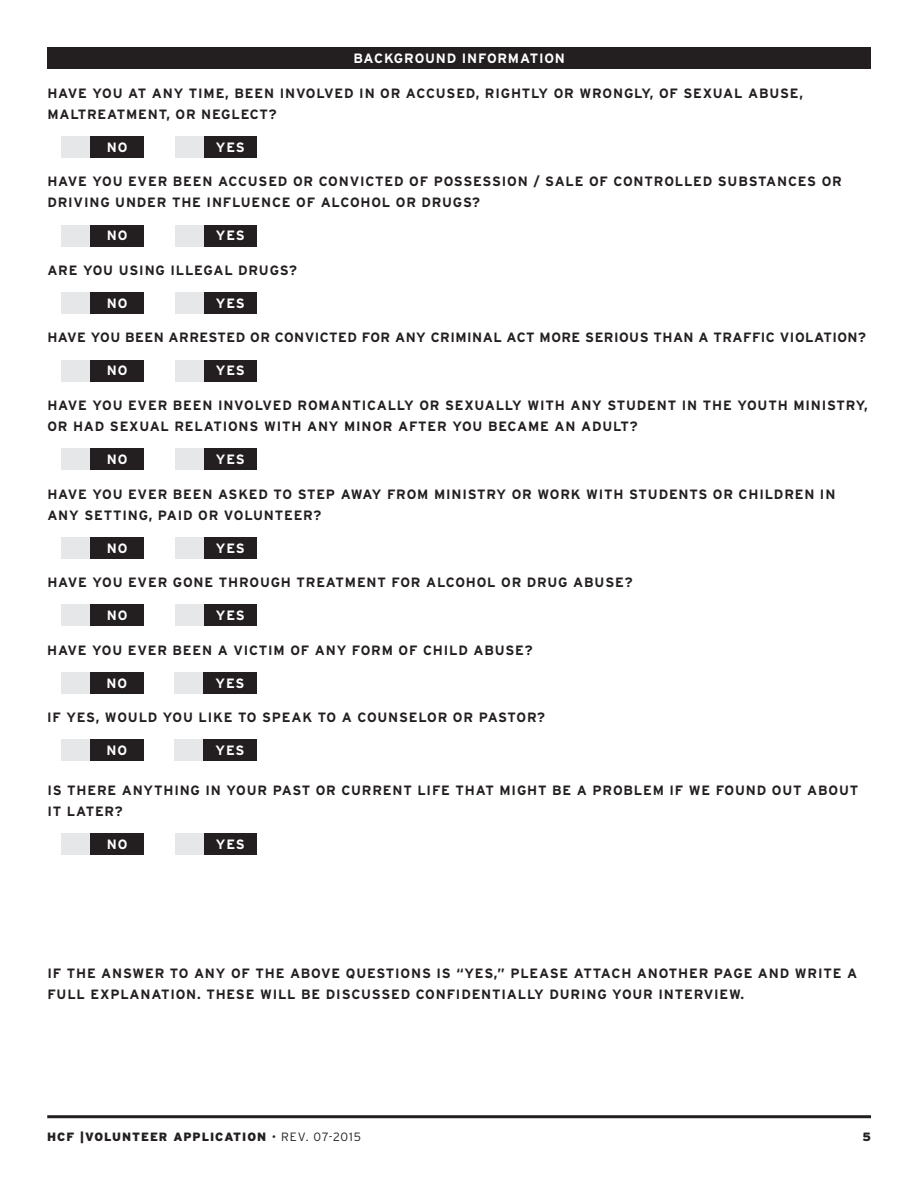
<style>
.page{position:relative;width:918px;height:1188px;background:#fff}
.page>*{position:absolute;margin:0;border:0;box-sizing:border-box;transform-origin:0 0}
.t1{font:700 13.5px/21px "Interstate";letter-spacing:.06em;color:#231f20}
.t2{font:700 13.5px "Interstate";letter-spacing:.035em;color:#231f20}
.t3{font:700 13.5px "Interstate";letter-spacing:.06em;color:#fff}
.t4{font:900 12px "Interstate";letter-spacing:.08em;color:#231f20}
.s1{font-weight:300}
</style>
<div class="page">
<hr style="left:47px;top:1115px;width:824px;height:3px;background:#231f20">
<div style="left:203px;top:136px;width:54px;height:22px;background:#231f20"></div>
<div style="left:203px;top:225px;width:54px;height:22px;background:#231f20"></div>
<div style="left:203px;top:448px;width:54px;height:22px;background:#231f20"></div>
<div style="left:203px;top:537px;width:54px;height:22px;background:#231f20"></div>
<div style="left:203px;top:833px;width:54px;height:22px;background:#231f20"></div>
<div style="left:203px;top:292px;width:54px;height:22px;background:#231f20"></div>
<div style="left:203px;top:672px;width:54px;height:22px;background:#231f20"></div>
<div style="left:203px;top:739px;width:54px;height:22px;background:#231f20"></div>
<div style="left:203px;top:604px;width:54px;height:22px;background:#231f20"></div>
<div style="left:203px;top:360px;width:54px;height:22px;background:#231f20"></div>
<div style="left:90px;top:136px;width:54px;height:22px;background:#231f20"></div>
<div style="left:90px;top:225px;width:54px;height:22px;background:#231f20"></div>
<div style="left:90px;top:448px;width:54px;height:22px;background:#231f20"></div>
<div style="left:90px;top:537px;width:54px;height:22px;background:#231f20"></div>
<div style="left:90px;top:833px;width:54px;height:22px;background:#231f20"></div>
<div style="left:90px;top:292px;width:54px;height:22px;background:#231f20"></div>
<div style="left:90px;top:672px;width:54px;height:22px;background:#231f20"></div>
<div style="left:90px;top:739px;width:54px;height:22px;background:#231f20"></div>
<div style="left:90px;top:604px;width:54px;height:22px;background:#231f20"></div>
<div style="left:90px;top:360px;width:54px;height:22px;background:#231f20"></div>
<div style="left:47px;top:48px;width:824px;height:21px;background:#231f20"></div>
<div style="left:175px;top:136px;width:28px;height:22px;background:#e6e7e9"></div>
<div style="left:175px;top:225px;width:28px;height:22px;background:#e6e7e9"></div>
<div style="left:175px;top:448px;width:28px;height:22px;background:#e6e7e9"></div>
<div style="left:175px;top:537px;width:28px;height:22px;background:#e6e7e9"></div>
<div style="left:175px;top:833px;width:28px;height:22px;background:#e6e7e9"></div>
<div style="left:175px;top:292px;width:28px;height:22px;background:#e6e7e9"></div>
<div style="left:174px;top:672px;width:29px;height:22px;background:#e6e7e9"></div>
<div style="left:174px;top:739px;width:29px;height:22px;background:#e6e7e9"></div>
<div style="left:175px;top:604px;width:28px;height:22px;background:#e6e7e9"></div>
<div style="left:175px;top:360px;width:28px;height:22px;background:#e6e7e9"></div>
<div style="left:62px;top:136px;width:28px;height:22px;background:#e6e7e9"></div>
<div style="left:62px;top:225px;width:28px;height:22px;background:#e6e7e9"></div>
<div style="left:62px;top:448px;width:28px;height:22px;background:#e6e7e9"></div>
<div style="left:62px;top:537px;width:28px;height:22px;background:#e6e7e9"></div>
<div style="left:62px;top:833px;width:28px;height:22px;background:#e6e7e9"></div>
<div style="left:62px;top:292px;width:28px;height:22px;background:#e6e7e9"></div>
<div style="left:61px;top:672px;width:29px;height:22px;background:#e6e7e9"></div>
<div style="left:61px;top:739px;width:29px;height:22px;background:#e6e7e9"></div>
<div style="left:62px;top:604px;width:28px;height:22px;background:#e6e7e9"></div>
<div style="left:62px;top:360px;width:28px;height:22px;background:#e6e7e9"></div>
<p class="t3" style="left:354px;top:51px;width:213px">BACKGROUND INFORMATION</p>
<p class="t1" style="left:47px;top:82px;width:757px">HAVE YOU AT ANY TIME, BEEN INVOLVED IN OR ACCUSED, RIGHTLY OR WRONGLY, OF SEXUAL ABUSE,<br>MALTREATMENT, OR NEGLECT?</p>
<p class="t3" style="left:107px;top:140px;width:22px">NO</p>
<p class="t3" style="left:216px;top:140px;width:30px">YES</p>
<p class="t1" style="left:47px;top:171px;width:796px">HAVE YOU EVER BEEN ACCUSED OR CONVICTED OF POSSESSION / SALE OF CONTROLLED SUBSTANCES OR<br>DRIVING UNDER THE INFLUENCE OF ALCOHOL OR DRUGS?</p>
<p class="t3" style="left:107px;top:228px;width:22px">NO</p>
<p class="t3" style="left:216px;top:228px;width:30px">YES</p>
<p class="t1" style="left:47px;top:260px;width:251px">ARE YOU USING ILLEGAL DRUGS?</p>
<p class="t3" style="left:107px;top:296px;width:22px">NO</p>
<p class="t3" style="left:216px;top:296px;width:30px">YES</p>
<p class="t2" style="left:47px;top:330px;width:820px">HAVE YOU BEEN ARRESTED OR CONVICTED FOR ANY CRIMINAL ACT MORE SERIOUS THAN A TRAFFIC VIOLATION?</p>
<p class="t3" style="left:107px;top:363px;width:22px">NO</p>
<p class="t3" style="left:216px;top:363px;width:30px">YES</p>
<p class="t1" style="left:47px;top:395px;width:822px">HAVE YOU EVER BEEN INVOLVED ROMANTICALLY OR SEXUALLY WITH ANY STUDENT IN THE YOUTH MINISTRY,<br>OR HAD SEXUAL RELATIONS WITH ANY MINOR AFTER YOU BECAME AN ADULT?</p>
<p class="t3" style="left:107px;top:452px;width:22px">NO</p>
<p class="t3" style="left:216px;top:452px;width:30px">YES</p>
<p class="t1" style="left:47px;top:483px;width:790px">HAVE YOU EVER BEEN ASKED TO STEP AWAY FROM MINISTRY OR WORK WITH STUDENTS OR CHILDREN IN<br>ANY SETTING, PAID OR VOLUNTEER?</p>
<p class="t3" style="left:107px;top:540px;width:22px">NO</p>
<p class="t3" style="left:216px;top:540px;width:30px">YES</p>
<p class="t1" style="left:47px;top:572px;width:587px">HAVE YOU EVER GONE THROUGH TREATMENT FOR ALCOHOL OR DRUG ABUSE?</p>
<p class="t3" style="left:107px;top:608px;width:22px">NO</p>
<p class="t3" style="left:216px;top:608px;width:30px">YES</p>
<p class="t1" style="left:47px;top:639px;width:487px">HAVE YOU EVER BEEN A VICTIM OF ANY FORM OF CHILD ABUSE?</p>
<p class="t3" style="left:107px;top:675px;width:22px">NO</p>
<p class="t3" style="left:216px;top:675px;width:30px">YES</p>
<p class="t1" style="left:47px;top:707px;width:500px">IF YES, WOULD YOU LIKE TO SPEAK TO A COUNSELOR OR PASTOR?</p>
<p class="t3" style="left:107px;top:743px;width:22px">NO</p>
<p class="t3" style="left:216px;top:743px;width:30px">YES</p>
<p class="t1" style="left:47px;top:780px;width:812px">IS THERE ANYTHING IN YOUR PAST OR CURRENT LIFE THAT MIGHT BE A PROBLEM IF WE FOUND OUT ABOUT<br>IT LATER?</p>
<p class="t3" style="left:107px;top:837px;width:22px">NO</p>
<p class="t3" style="left:216px;top:837px;width:30px">YES</p>
<p class="t1" style="left:47px;top:962px;width:811px">IF THE ANSWER TO ANY OF THE ABOVE QUESTIONS IS “YES,” PLEASE ATTACH ANOTHER PAGE AND WRITE A<br>FULL EXPLANATION. THESE WILL BE DISCUSSED CONFIDENTIALLY DURING YOUR INTERVIEW.</p>
<p class="t4" style="left:47px;top:1130px;width:315px">HCF |VOLUNTEER APPLICATION <span class="s1">• REV. 07-2015</span></p>
<p class="t4" style="left:863px;top:1130px;width:10px">5</p>
</div>
